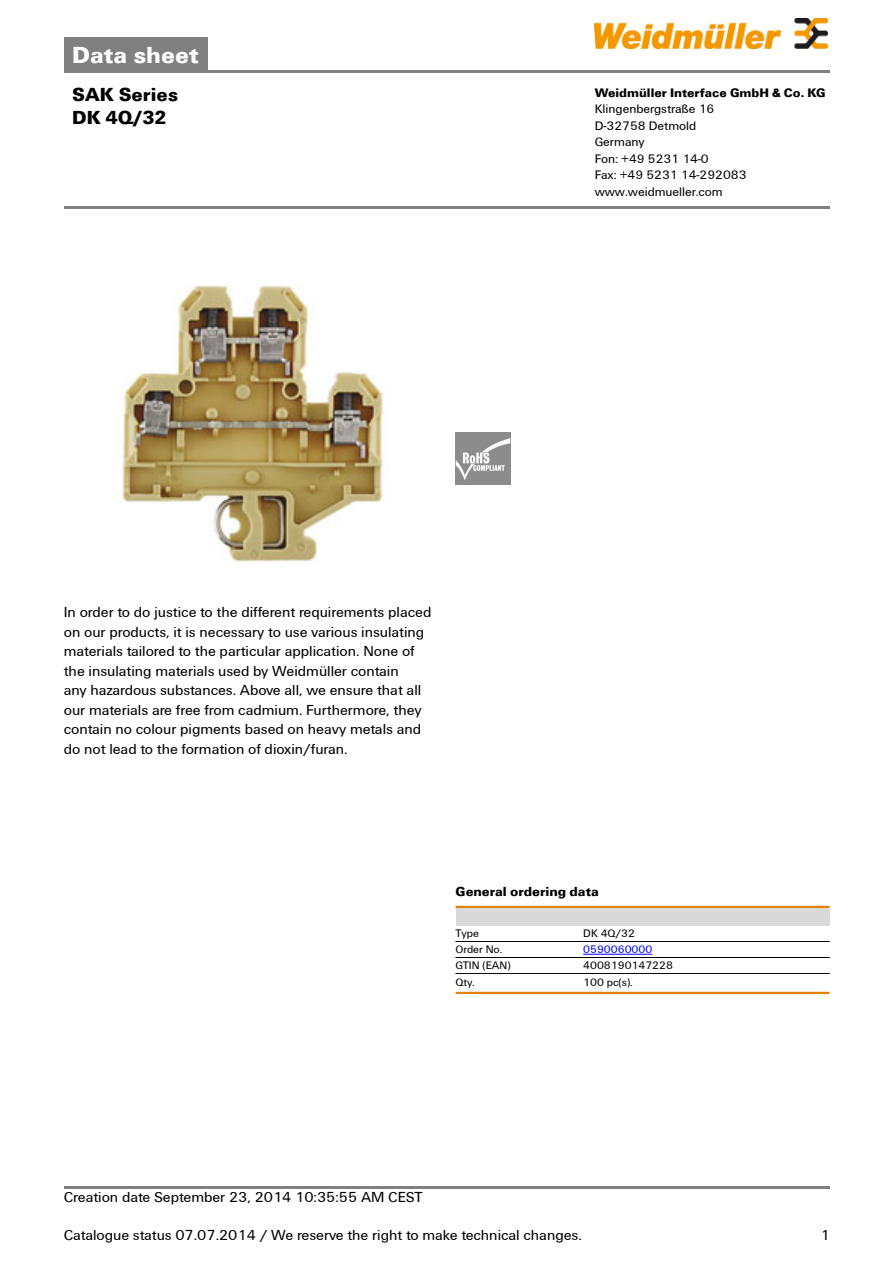
<style>
.page{position:relative;width:893px;height:1263px;background:#fff}
.page>*{position:absolute;margin:0;border:0;box-sizing:border-box;transform-origin:0 0}
.t1{font:700 24px "Weidmueller";color:#fff}
.t2{font:700 19.5px/22.5px "Weidmueller";color:#000}
.t3{font:15px/19.5px "Weidmueller";color:#000}
.t4{font:700 13.5px "Weidmueller";color:#000}
.t5{font:12.75px/16.5px "Weidmueller";color:#000}
.t6{font:700 12.75px "Weidmueller";color:#000}
.t7{font:11.25px "Weidmueller";color:#000}
.t8{font:11.25px "Weidmueller";color:#00f}
</style>
<div class="page">
<div style="left:64px;top:38px;width:143px;height:32px;background:#808080"></div>
<hr style="left:64px;top:70px;width:765px;height:2px;background:#808080">
<img style="left:594px;top:18px;width:233px;height:30px">
<hr style="left:64px;top:1186px;width:765px;height:3px;background:#808080">
<img style="left:121px;top:285px;width:266px;height:277px">
<img style="left:455px;top:433px;width:56px;height:52px">
<hr style="left:455px;top:906px;width:374px;height:2px;background:#e18200">
<div style="left:455px;top:908px;width:374px;height:17px;background:#d9d9d9"></div>
<hr style="left:455px;top:941px;width:128px;height:1px;background:#000">
<hr style="left:455px;top:957px;width:128px;height:1px;background:#000">
<hr style="left:583px;top:941px;width:246px;height:1px;background:#000">
<hr style="left:583px;top:957px;width:246px;height:1px;background:#000">
<hr style="left:583px;top:954px;width:69px;height:1px;background:#00f">
<hr style="left:455px;top:958px;width:128px;height:1px;background:#000">
<hr style="left:455px;top:973px;width:128px;height:1px;background:#000">
<hr style="left:583px;top:958px;width:246px;height:1px;background:#000">
<hr style="left:583px;top:973px;width:246px;height:1px;background:#000">
<hr style="left:455px;top:974px;width:128px;height:1px;background:#000">
<hr style="left:583px;top:974px;width:246px;height:1px;background:#000">
<hr style="left:455px;top:992px;width:374px;height:2px;background:#e18200">
<hr style="left:64px;top:206px;width:765px;height:3px;background:#808080">
<h1 class="t1" style="left:72px;top:40px;width:128px">Data sheet</h1>
<h2 class="t2" style="left:72px;top:83px;width:107px">SAK Series<br>DK 4Q/32</h2>
<p class="t6" style="left:594px;top:85px;width:232px">Weidmüller Interface GmbH &amp; Co. KG</p>
<p class="t5" style="left:594px;top:101px;width:153px">Klingenbergstraße 16<br>D-32758 Detmold<br>Germany<br>Fon: +49 5231 14-0<br>Fax: +49 5231 14-292083 www.weidmueller.com</p>
<p class="t3" style="left:64px;top:602px;width:369px">In order to do justice to the different requirements placed on our products, it is necessary to use various insulating materials tailored to the particular application. None of the insulating materials used by Weidmüller contain<br>any hazardous substances. Above all, we ensure that all our materials are free from cadmium. Furthermore, they contain no colour pigments based on heavy metals and do not lead to the formation of dioxin/furan.</p>
<p class="t4" style="left:455px;top:884px;width:145px">General ordering data</p>
<p class="t7" style="left:455px;top:927px;width:25px">Type</p>
<p class="t7" style="left:583px;top:927px;width:53px">DK 4Q/32</p>
<p class="t7" style="left:455px;top:943px;width:48px">Order No.</p>
<p class="t8" style="left:583px;top:943px;width:70px">0590060000</p>
<p class="t7" style="left:455px;top:959px;width:56px">GTIN (EAN)</p>
<p class="t7" style="left:583px;top:959px;width:91px">4008190147228</p>
<p class="t7" style="left:455px;top:975px;width:21px">Qty.</p>
<p class="t7" style="left:583px;top:975px;width:51px">100 pc(s).</p>
<p class="t3" style="left:64px;top:1187px;width:360px">Creation date September 23, 2014 10:35:55 AM CEST</p>
<p class="t3" style="left:64px;top:1226px;width:519px">Catalogue status 07.07.2014 / We reserve the right to make technical changes.</p>
<p class="t3" style="left:820px;top:1226px;width:11px">1</p>
</div>
